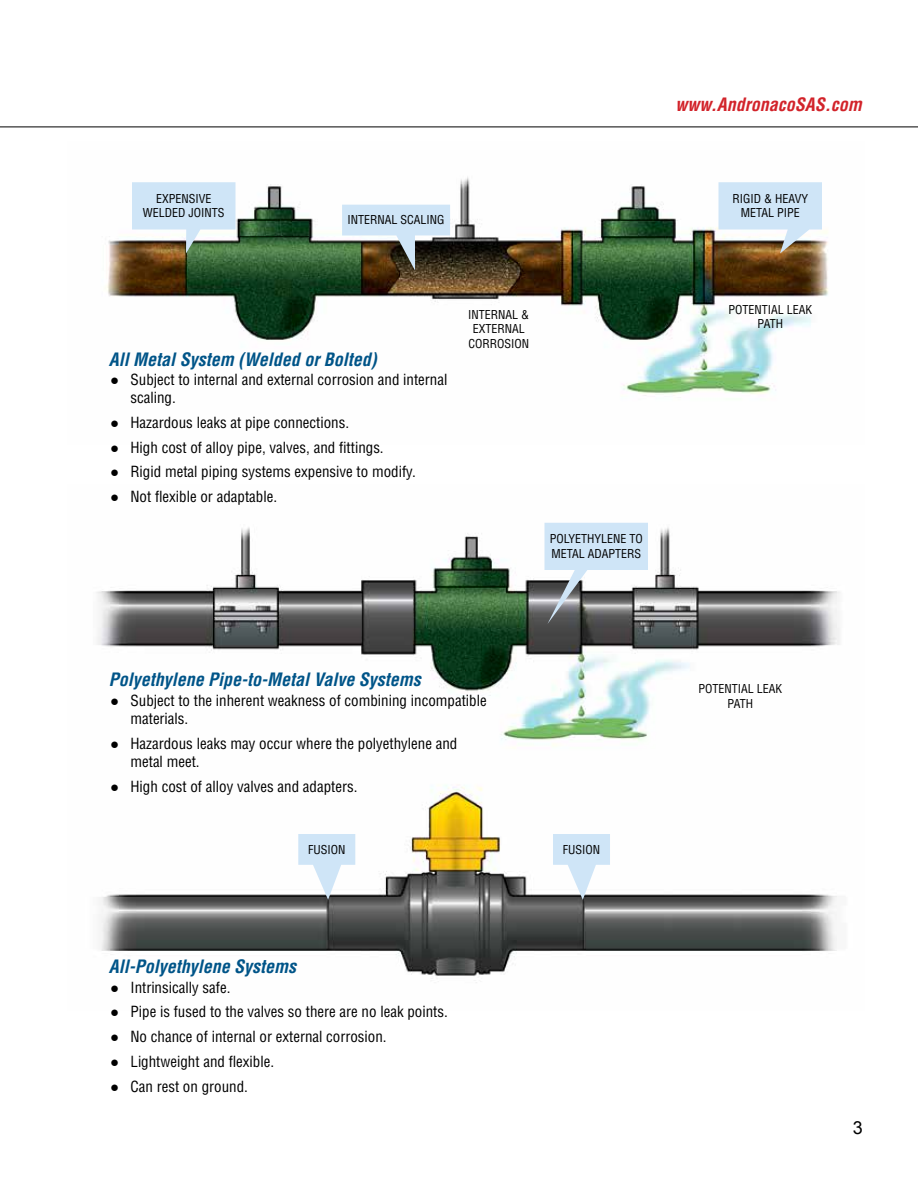
<style>
.page{position:relative;width:918px;height:1188px;background:#fff}
.page>*{position:absolute;margin:0;border:0;box-sizing:border-box;transform-origin:0 0}
.t1{font:italic 700 condensed 18px "Helvetica LT Std";color:#005488}
.t2{font:italic 700 condensed 18px "Helvetica LT Std";color:#d2232a}
.t3{font:18px "Arial";color:#000}
.t4{font:condensed 15px/18px "Helvetica LT Std";color:#000}
.t5{font:condensed 12px/14.4px "Helvetica LT Std";color:#000;text-align:center}
.s1{font-family:"Arial";font-stretch:normal}
</style>
<div class="page">
<hr style="left:0;top:127px;width:918px;height:1px;background:#000">
<img style="left:106px;top:177px;width:722px;height:219px">
<img style="left:96px;top:522px;width:744px;height:225px">
<img style="left:101px;top:785px;width:736px;height:198px">
<svg style="left:132px;top:182px;width:104px;height:72px;background:#c1d0d4"></svg>
<svg style="left:544px;top:523px;width:104px;height:101px;background:#b2bdc6"></svg>
<svg style="left:718px;top:182px;width:104px;height:72px;background:#c6cfd4"></svg>
<svg style="left:342px;top:205px;width:108px;height:65px;background:#929c9a"></svg>
<svg style="left:298px;top:834px;width:57px;height:66px"></svg>
<svg style="left:553px;top:834px;width:57px;height:66px"></svg>
<p class="t5" style="left:143px;top:191px;width:83px">EXPENSIVE<br>WELDED JOINTS</p>
<p class="t5" style="left:347px;top:213px;width:99px">INTERNAL SCALING</p>
<p class="t1" style="left:109px;top:348px;width:270px">All Metal System (Welded or Bolted)</p>
<p class="t4" style="left:130px;top:370px;width:318px;text-indent:-20px"><span class="s1">●</span> Subject to internal and external corrosion and internal scaling.</p>
<p class="t4" style="left:110px;top:413px;width:240px"><span class="s1">●</span> Hazardous leaks at pipe connections.</p>
<p class="t4" style="left:110px;top:438px;width:275px"><span class="s1">●</span> High cost of alloy pipe, valves, and fittings.</p>
<p class="t4" style="left:110px;top:463px;width:307px"><span class="s1">●</span> Rigid metal piping systems expensive to modify.</p>
<p class="t4" style="left:110px;top:487px;width:168px"><span class="s1">●</span> Not flexible or adaptable.</p>
<p class="t5" style="left:468px;top:307px;width:63px">INTERNAL &amp;<br>EXTERNAL<br>CORROSION</p>
<p class="t5" style="left:550px;top:532px;width:95px;text-align:left">POLYETHYLENE TO<br>METAL ADAPTERS</p>
<p class="t2" style="left:676px;top:93px;width:188px">www.AndronacoSAS.com</p>
<p class="t5" style="left:733px;top:191px;width:77px">RIGID &amp; HEAVY<br>METAL PIPE</p>
<p class="t5" style="left:728px;top:302px;width:85px">POTENTIAL LEAK<br>PATH</p>
<p class="t1" style="left:109px;top:669px;width:314px">Polyethylene Pipe-to-Metal Valve Systems</p>
<p class="t4" style="left:131px;top:691px;width:358px;text-indent:-20px"><span class="s1">●</span> Subject to the inherent weakness of combining incompatible materials.</p>
<p class="t4" style="left:131px;top:734px;width:328px;text-indent:-20px"><span class="s1">●</span> Hazardous leaks may occur where the polyethylene and metal meet.</p>
<p class="t4" style="left:110px;top:777px;width:249px"><span class="s1">●</span> High cost of alloy valves and adapters.</p>
<p class="t5" style="left:308px;top:842px;width:39px">FUSION</p>
<p class="t5" style="left:563px;top:842px;width:39px">FUSION</p>
<p class="t1" style="left:109px;top:955px;width:189px">All-Polyethylene Systems</p>
<p class="t4" style="left:110px;top:978px;width:122px"><span class="s1">●</span> Intrinsically safe.</p>
<p class="t4" style="left:110px;top:1003px;width:339px"><span class="s1">●</span> Pipe is fused to the valves so there are no leak points.</p>
<p class="t4" style="left:110px;top:1027px;width:278px"><span class="s1">●</span> No chance of internal or external corrosion.</p>
<p class="t4" style="left:110px;top:1052px;width:165px"><span class="s1">●</span> Lightweight and flexible.</p>
<p class="t4" style="left:110px;top:1077px;width:139px"><span class="s1">●</span> Can rest on ground.</p>
<p class="t5" style="left:698px;top:682px;width:85px">POTENTIAL LEAK<br>PATH</p>
<p class="t3" style="left:853px;top:1116px;width:12px">3</p>
</div>
